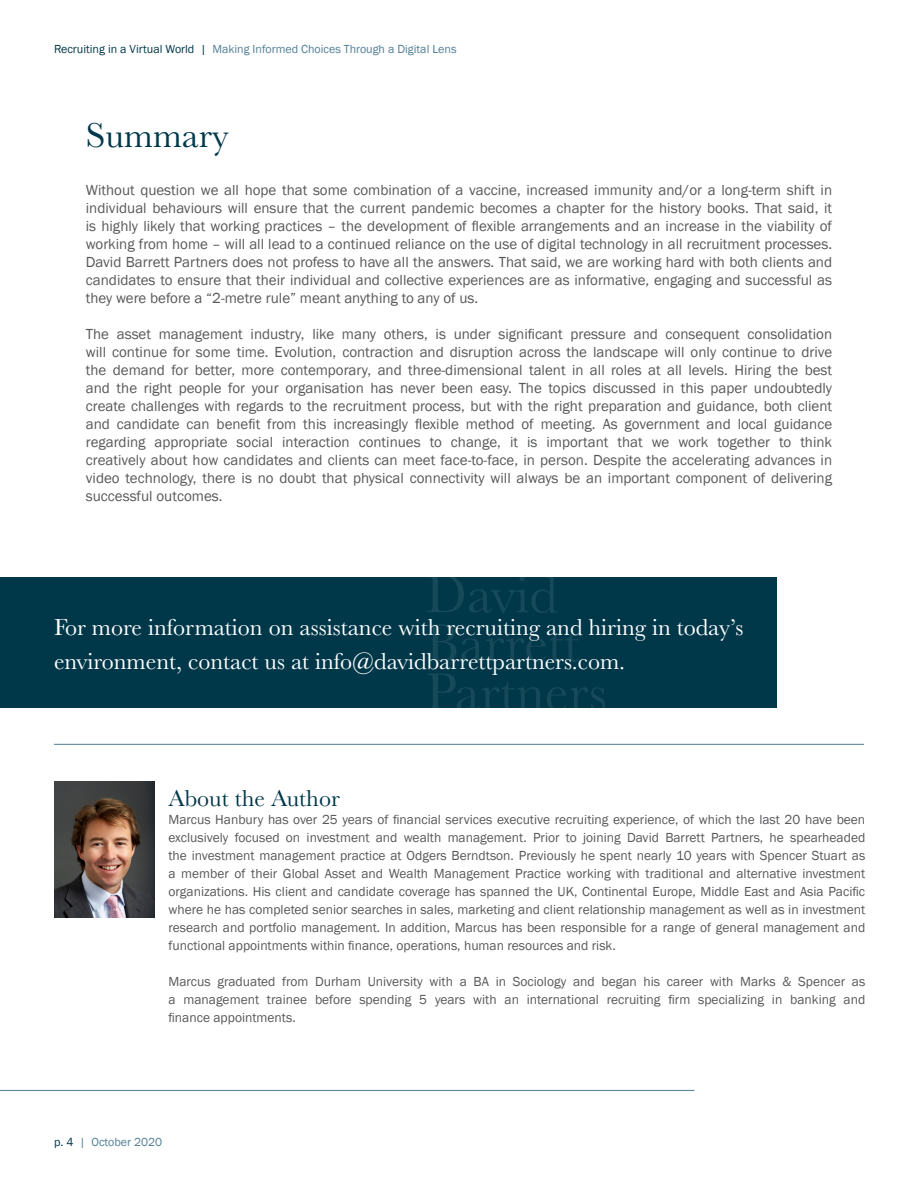
<style>
.page{position:relative;width:918px;height:1188px;background:#fff}
.page>*{position:absolute;margin:0;border:0;box-sizing:border-box;transform-origin:0 0}
.t1{font:36px "Baskerville";color:#00384a}
.t2{font:24px/34px "Baskerville";color:#fff}
.t3{font:24px "Baskerville";color:#00384a}
.t4{font:15px/18px "Franklin Gothic";color:#57585a;text-align:justify}
.t5{font:13.5px/18px "Franklin Gothic";color:#57585a;text-align:justify}
.t6{font:12px "Franklin Gothic";color:#517f97}
.s1{color:#00384a}
</style>
<div class="page">
<hr style="left:0;top:1090px;width:694px;height:1px;background:#517f97">
<img style="left:54px;top:782px;width:101px;height:136px">
<hr style="left:54px;top:744px;width:810px;height:1px;background:#517f97">
<div style="left:0;top:577px;width:777px;height:130px;background:#00384a"></div>
<svg style="left:427px;top:577px;width:130px;height:36px"></svg>
<svg style="left:427px;top:624px;width:152px;height:38px"></svg>
<svg style="left:427px;top:673px;width:178px;height:35px"></svg>
<p class="t6" style="left:54px;top:42px;width:404px"><span class="s1">Recruiting in a Virtual World |</span> Making Informed Choices Through a Digital Lens</p>
<p class="t1" style="left:86px;top:113px;width:144px">Summary</p>
<p class="t4" style="left:86px;top:182px;width:748px">Without question we all hope that some combination of a vaccine, increased immunity and/or a long-term shift in individual behaviours will ensure that the current pandemic becomes a chapter for the history books. That said, it is highly likely that working practices – the development of flexible arrangements and an increase in the viability of working from home – will all lead to a continued reliance on the use of digital technology in all recruitment processes.<br>David Barrett Partners does not profess to have all the answers. That said, we are working hard with both clients and candidates to ensure that their individual and collective experiences are as informative, engaging and successful as they were before a “2-metre rule” meant anything to any of us.</p>
<p class="t4" style="left:86px;top:326px;width:748px">The asset management industry, like many others, is under significant pressure and consequent consolidation will continue for some time. Evolution, contraction and disruption across the landscape will only continue to drive the demand for better, more contemporary, and three-dimensional talent in all roles at all levels. Hiring the best and the right people for your organisation has never been easy. The topics discussed in this paper undoubtedly create challenges with regards to the recruitment process, but with the right preparation and guidance, both client and candidate can benefit from this increasingly flexible method of meeting. As government and local guidance regarding appropriate social interaction continues to change, it is important that we work together to think creatively about how candidates and clients can meet face-to-face, in person. Despite the accelerating advances in video technology, there is no doubt that physical connectivity will always be an important component of delivering successful outcomes.</p>
<p class="t2" style="left:54px;top:611px;width:691px">For more information on assistance with recruiting and hiring in today’s environment, contact us at info@davidbarrettpartners.com.</p>
<p class="t3" style="left:168px;top:783px;width:173px">About the Author</p>
<p class="t5" style="left:168px;top:811px;width:698px">Marcus Hanbury has over 25 years of financial services executive recruiting experience, of which the last 20 have been exclusively focused on investment and wealth management. Prior to joining David Barrett Partners, he spearheaded the investment management practice at Odgers Berndtson. Previously he spent nearly 10 years with Spencer Stuart as a member of their Global Asset and Wealth Management Practice working with traditional and alternative investment organizations. His client and candidate coverage has spanned the UK, Continental Europe, Middle East and Asia Pacific where he has completed senior searches in sales, marketing and client relationship management as well as in investment research and portfolio management. In addition, Marcus has been responsible for a range of general management and functional appointments within finance, operations, human resources and risk.</p>
<p class="t5" style="left:168px;top:973px;width:698px">Marcus graduated from Durham University with a BA in Sociology and began his career with Marks &amp; Spencer as a management trainee before spending 5 years with an international recruiting firm specializing in banking and finance appointments.</p>
<p class="t6" style="left:54px;top:1135px;width:110px"><span class="s1">p. 4</span> | October 2020</p>
</div>
